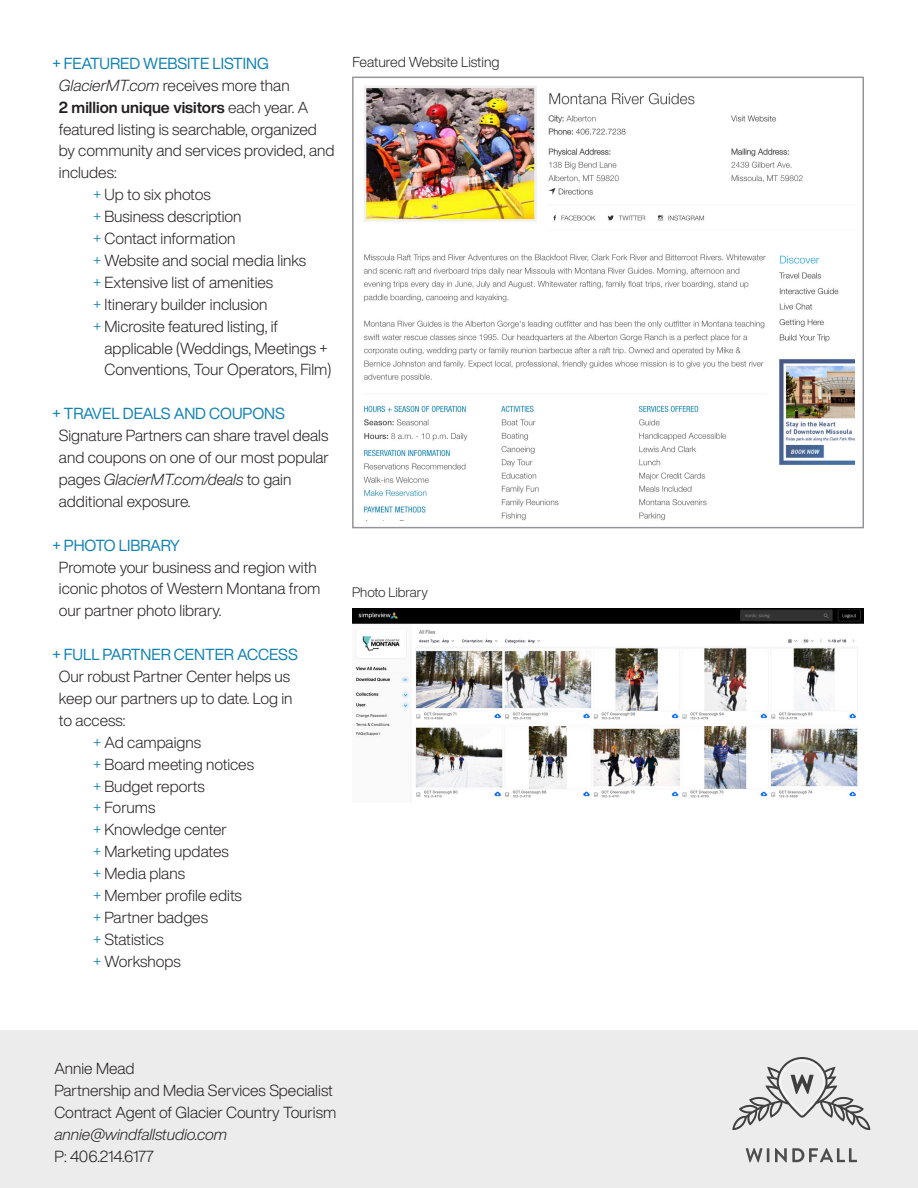
<style>
.page{position:relative;width:918px;height:1188px;background:#fff}
.page>*{position:absolute;margin:0;border:0;box-sizing:border-box;transform-origin:0 0}
.t1{font:300 15.75px/21.9px "Helvetica Now Display";color:#231f20}
.t2{font:15.75px "Helvetica Now Display";color:#1082b1}
.t3{font:italic 300 15.75px "Helvetica Now Display";color:#231f20}
.t4{font:300 14.25px "Helvetica Now Display";color:#231f20}
.t5{font:300 13.5px "Helvetica Now Display";color:#231f20}
.s1{font-style:italic}
.s2{font-weight:700}
.s3{color:#1082b1}
</style>
<div class="page">
<div style="left:0;top:1030px;width:918px;height:158px;background:#ececec"></div>
<svg style="left:732px;top:1057px;width:138px;height:73px"></svg>
<svg style="left:746px;top:1148px;width:111px;height:14px"></svg>
<img style="left:352px;top:608px;width:512px;height:190px">
<img style="left:363px;top:86px;width:492px;height:434px">
<p class="t2" style="left:52px;top:53px;width:218px">+ FEATURED WEBSITE LISTING</p>
<p class="t1" style="left:59px;top:74px;width:277px"><span class="s1">GlacierMT.com</span> receives more than<br><span class="s2">2 million unique visitors</span> each year. A featured listing is searchable, organized by community and services provided, and includes:</p>
<p class="t1" style="left:93px;top:184px;width:119px"><span class="s3">+</span> Up to six photos</p>
<p class="t1" style="left:93px;top:205px;width:150px"><span class="s3">+</span> Business description</p>
<p class="t1" style="left:93px;top:227px;width:144px"><span class="s3">+</span> Contact information</p>
<p class="t1" style="left:93px;top:249px;width:215px"><span class="s3">+</span> Website and social media links</p>
<p class="t1" style="left:93px;top:271px;width:182px"><span class="s3">+</span> Extensive list of amenities</p>
<p class="t1" style="left:93px;top:293px;width:176px"><span class="s3">+</span> Itinerary builder inclusion</p>
<p class="t1" style="left:105px;top:315px;width:228px;text-indent:-12px"><span class="s3">+</span> Microsite featured listing, if applicable (Weddings, Meetings +<br>Conventions, Tour Operators, Film)</p>
<p class="t2" style="left:52px;top:403px;width:234px">+ TRAVEL DEALS AND COUPONS</p>
<p class="t1" style="left:59px;top:424px;width:272px">Signature Partners can share travel deals and coupons on one of our most popular pages <span class="s1">GlacierMT.com/deals</span> to gain additional exposure.</p>
<p class="t2" style="left:52px;top:534px;width:129px">+ PHOTO LIBRARY</p>
<p class="t1" style="left:59px;top:556px;width:263px">Promote your business and region with iconic photos of Western Montana from our partner photo library.</p>
<p class="t2" style="left:52px;top:644px;width:247px">+ FULL PARTNER CENTER ACCESS</p>
<p class="t1" style="left:59px;top:665px;width:233px">Our robust Partner Center helps us</p>
<p class="t1" style="left:59px;top:687px;width:235px">keep our partners up to date. Log in</p>
<p class="t1" style="left:59px;top:709px;width:68px">to access:</p>
<p class="t1" style="left:93px;top:731px;width:110px"><span class="s3">+</span> Ad campaigns</p>
<p class="t1" style="left:93px;top:753px;width:163px"><span class="s3">+</span> Board meeting notices</p>
<p class="t1" style="left:93px;top:775px;width:113px"><span class="s3">+</span> Budget reports</p>
<p class="t1" style="left:93px;top:797px;width:64px"><span class="s3">+</span> Forums</p>
<p class="t1" style="left:93px;top:819px;width:136px"><span class="s3">+</span> Knowledge center</p>
<p class="t1" style="left:93px;top:841px;width:137px"><span class="s3">+</span> Marketing updates</p>
<p class="t1" style="left:93px;top:862px;width:94px"><span class="s3">+</span> Media plans</p>
<p class="t1" style="left:93px;top:884px;width:150px"><span class="s3">+</span> Member profile edits</p>
<p class="t1" style="left:93px;top:906px;width:117px"><span class="s3">+</span> Partner badges</p>
<p class="t1" style="left:93px;top:928px;width:72px"><span class="s3">+</span> Statistics</p>
<p class="t1" style="left:93px;top:950px;width:89px"><span class="s3">+</span> Workshops</p>
<p class="t4" style="left:352px;top:53px;width:149px">Featured Website Listing</p>
<p class="t5" style="left:352px;top:583px;width:77px">Photo Library</p>
<p class="t1" style="left:54px;top:1057px;width:82px">Annie Mead</p>
<p class="t1" style="left:54px;top:1079px;width:280px">Partnership and Media Services Specialist</p>
<p class="t1" style="left:54px;top:1101px;width:283px">Contract Agent of Glacier Country Tourism</p>
<p class="t3" style="left:54px;top:1123px;width:174px">annie@windfallstudio.com</p>
<p class="t1" style="left:54px;top:1145px;width:101px">P: 406.214.6177</p>
</div>
